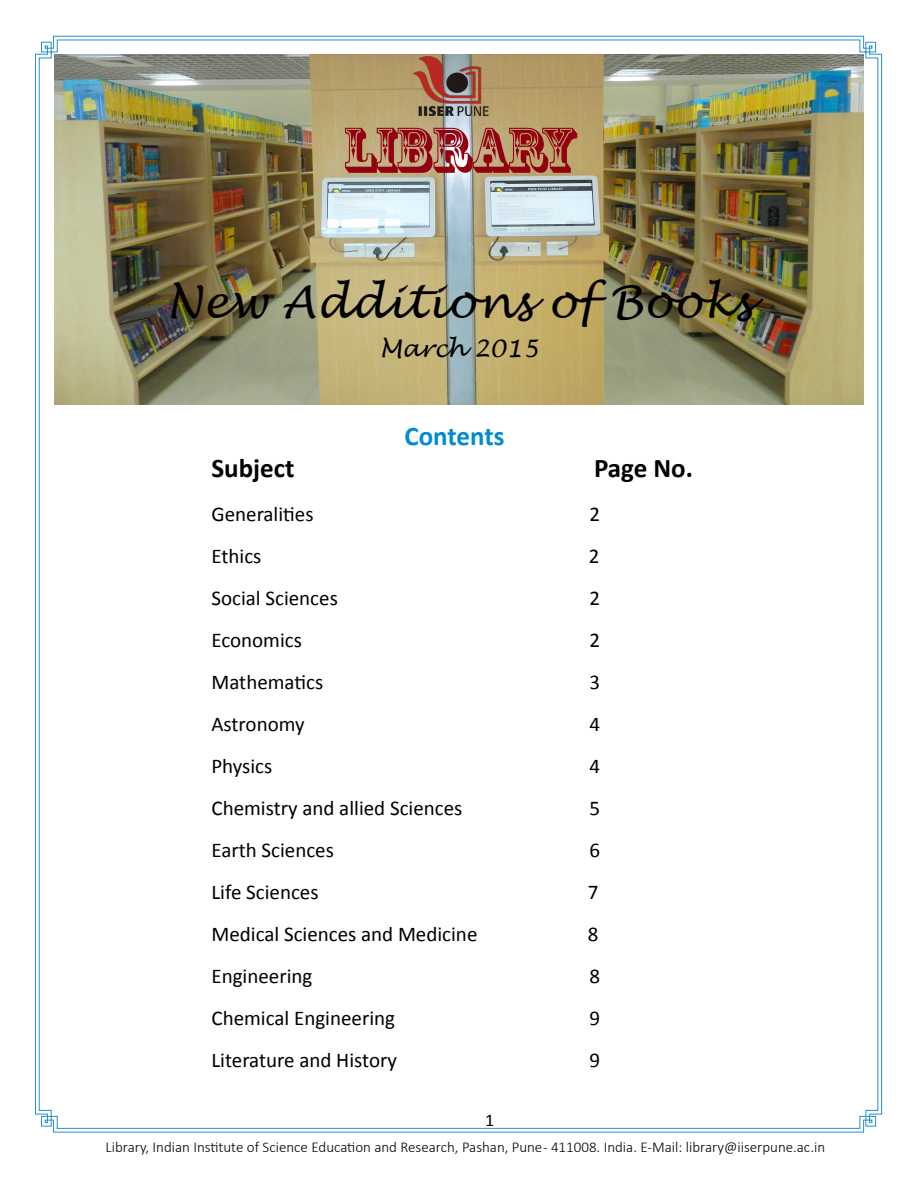
<style>
.page{position:relative;width:918px;height:1188px;background:#fff}
.page>*{position:absolute;margin:0;border:0;box-sizing:border-box;transform-origin:0 0}
.t1{font:60px "Rosewood Std";color:#93000f}
.t2{font:italic 45px "Lucida Handwriting";color:#000}
.t3{font:700 27px "Calibri";color:#000}
.t4{font:700 27px "Calibri";color:#008ccf}
.t5{font:italic 24px "Lucida Handwriting";color:#000}
.t6{font:21px "Calibri";color:#000}
.t7{font:18px "Calibri";color:#000}
.t8{font:300 15px "Calibri";color:#000}
</style>
<div class="page">
<img style="left:38px;top:39px;width:841px;height:1090px">
<h1 class="t1" style="left:343px;top:115px;width:234px">LIBRARY</h1>
<h2 class="t2" style="left:166px;top:275px;width:587px">New Additions of Books</h2>
<p class="t5" style="left:379px;top:334px;width:161px">March 2015</p>
<p class="t4" style="left:404px;top:419px;width:102px">Contents</p>
<p class="t3" style="left:212px;top:451px;width:84px">Subject</p>
<p class="t3" style="left:594px;top:451px;width:100px">Page No.</p>
<p class="t6" style="left:212px;top:500px;width:104px">Generalities</p>
<p class="t6" style="left:589px;top:500px;width:12px">2</p>
<p class="t6" style="left:212px;top:542px;width:51px">Ethics</p>
<p class="t6" style="left:589px;top:542px;width:12px">2</p>
<p class="t6" style="left:212px;top:584px;width:128px">Social Sciences</p>
<p class="t6" style="left:590px;top:584px;width:12px">2</p>
<p class="t6" style="left:211px;top:626px;width:92px">Economics</p>
<p class="t6" style="left:589px;top:626px;width:12px">2</p>
<p class="t6" style="left:212px;top:668px;width:113px">Mathematics</p>
<p class="t6" style="left:590px;top:668px;width:12px">3</p>
<p class="t6" style="left:211px;top:710px;width:95px">Astronomy</p>
<p class="t6" style="left:589px;top:710px;width:12px">4</p>
<p class="t6" style="left:211px;top:752px;width:62px">Physics</p>
<p class="t6" style="left:589px;top:752px;width:12px">4</p>
<p class="t6" style="left:212px;top:794px;width:252px">Chemistry and allied Sciences</p>
<p class="t6" style="left:590px;top:794px;width:12px">5</p>
<p class="t6" style="left:212px;top:836px;width:124px">Earth Sciences</p>
<p class="t6" style="left:590px;top:836px;width:12px">6</p>
<p class="t6" style="left:212px;top:878px;width:109px">Life Sciences</p>
<p class="t6" style="left:588px;top:878px;width:12px">7</p>
<p class="t6" style="left:212px;top:920px;width:267px">Medical Sciences and Medicine</p>
<p class="t6" style="left:588px;top:920px;width:12px">8</p>
<p class="t6" style="left:212px;top:962px;width:102px">Engineering</p>
<p class="t6" style="left:590px;top:962px;width:12px">8</p>
<p class="t6" style="left:212px;top:1004px;width:185px">Chemical Engineering</p>
<p class="t6" style="left:590px;top:1004px;width:12px">9</p>
<p class="t6" style="left:212px;top:1046px;width:187px">Literature and History</p>
<p class="t6" style="left:590px;top:1046px;width:12px">9</p>
<p class="t7" style="left:485px;top:1109px;width:11px">1</p>
<p class="t8" style="left:106px;top:1138px;width:721px">Library, Indian Institute of Science Education and Research, Pashan, Pune - 411008. India. E-Mail: library@iiserpune.ac.in</p>
</div>
